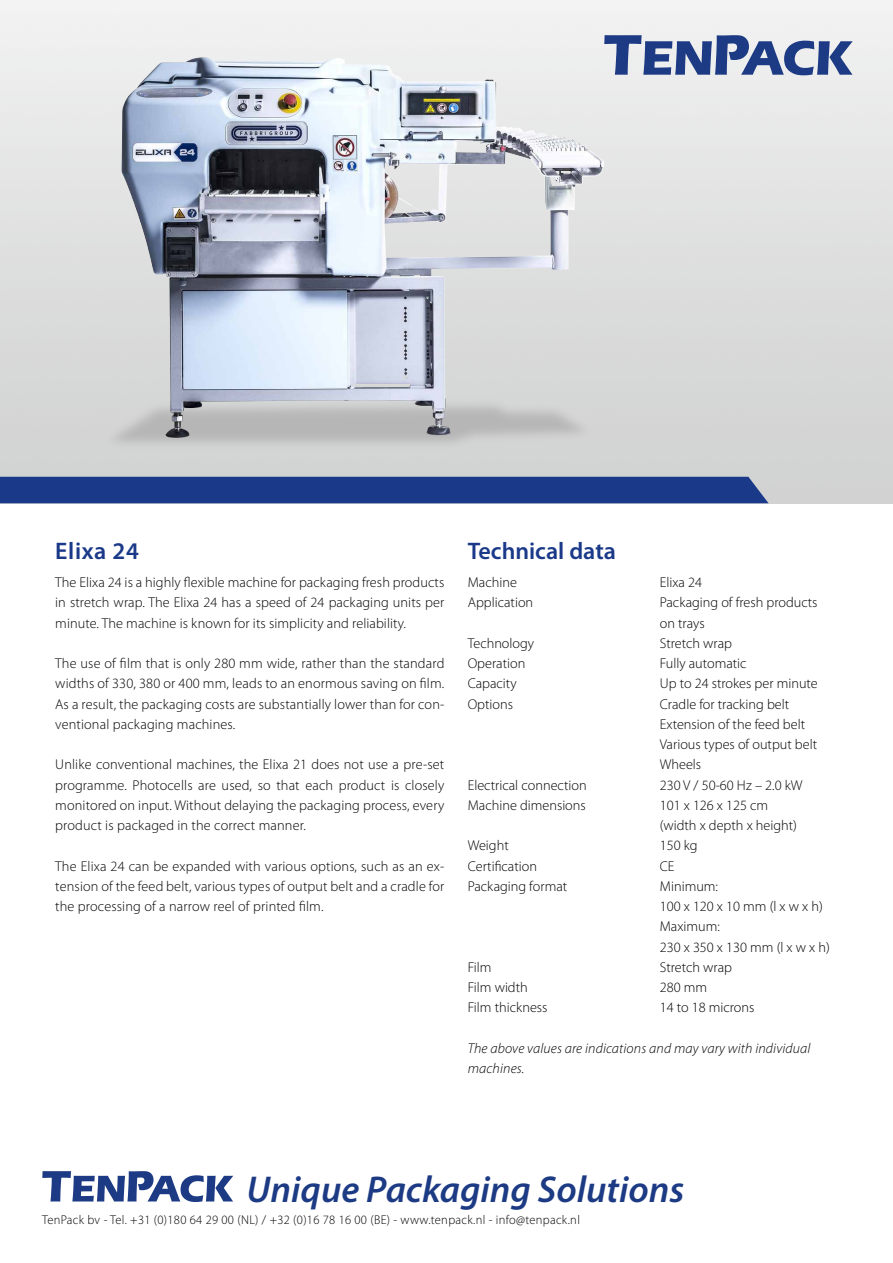
<style>
.page{position:relative;width:893px;height:1263px;background:#fff}
.page>*{position:absolute;margin:0;border:0;box-sizing:border-box;transform-origin:0 0}
.t1{font:italic 600 37.5px "Myriad Pro";color:#1d3b84}
.t2{font:600 24px "Myriad Pro";color:#1a3989}
.t3{font:300 14.25px/20.2px "Myriad Pro";color:#000;text-align:justify}
.t4{font:italic 300 14.25px/20.2px "Myriad Pro";letter-spacing:.01em;color:#000}
.t5{font:300 12.75px "Myriad Pro";letter-spacing:.025em;color:#000}
</style>
<div class="page">
<img style="left:32px;top:5px;width:586px;height:472px">
<div style="left:0;top:477px;width:769px;height:26px;background:#1a3989"></div>
<svg style="left:604px;top:35px;width:249px;height:40px"></svg>
<svg style="left:42px;top:1171px;width:191px;height:31px"></svg>
<h2 class="t2" style="left:55px;top:536px;width:85px">Elixa 24</h2>
<p class="t3" style="left:55px;top:572px;width:391px">The Elixa 24 is a highly flexible machine for packaging fresh products in stretch wrap. The Elixa 24 has a speed of 24 packaging units per minute. The machine is known for its simplicity and reliability.</p>
<p class="t3" style="left:55px;top:653px;width:391px">The use of film that is only 280 mm wide, rather than the standard widths of 330, 380 or 400 mm, leads to an enormous saving on film.<br>As a result, the packaging costs are substantially lower than for con&shy;ventional packaging machines.</p>
<p class="t3" style="left:55px;top:754px;width:391px">Unlike conventional machines, the Elixa 21 does not use a pre-set programme. Photocells are used, so that each product is closely monitored on input. Without delaying the packaging process, every product is packaged in the correct manner.</p>
<p class="t3" style="left:55px;top:856px;width:391px">The Elixa 24 can be expanded with various options, such as an ex&shy;tension of the feed belt, various types of output belt and a cradle for the processing of a narrow reel of printed film.</p>
<h2 class="t2" style="left:468px;top:536px;width:150px">Technical data</h2>
<p class="t3" style="left:468px;top:572px;width:51px">Machine</p>
<p class="t3" style="left:660px;top:572px;width:44px">Elixa 24</p>
<p class="t3" style="left:468px;top:592px;width:67px">Application</p>
<p class="t3" style="left:660px;top:592px;width:159px">Packaging of fresh products on trays</p>
<p class="t3" style="left:468px;top:633px;width:68px">Technology</p>
<p class="t3" style="left:660px;top:633px;width:74px">Stretch wrap</p>
<p class="t3" style="left:468px;top:653px;width:59px">Operation</p>
<p class="t3" style="left:660px;top:653px;width:88px">Fully automatic</p>
<p class="t3" style="left:468px;top:673px;width:51px">Capacity</p>
<p class="t3" style="left:660px;top:673px;width:160px">Up to 24 strokes per minute</p>
<p class="t3" style="left:468px;top:694px;width:47px">Options</p>
<p class="t3" style="left:660px;top:694px;width:159px;text-align:left">Cradle for tracking belt<br>Extension of the feed belt<br>Various types of output belt<br>Wheels</p>
<p class="t3" style="left:468px;top:775px;width:120px">Electrical connection</p>
<p class="t3" style="left:660px;top:775px;width:144px">230 V / 50-60 Hz – 2.0 kW</p>
<p class="t3" style="left:468px;top:795px;width:120px">Machine dimensions</p>
<p class="t3" style="left:660px;top:795px;width:139px">101 x 126 x 125 cm (width x depth x height)</p>
<p class="t3" style="left:468px;top:835px;width:42px">Weight</p>
<p class="t3" style="left:660px;top:835px;width:39px">150 kg</p>
<p class="t3" style="left:468px;top:856px;width:71px">Certification</p>
<p class="t3" style="left:660px;top:856px;width:16px">CE</p>
<p class="t3" style="left:468px;top:876px;width:101px">Packaging format</p>
<p class="t3" style="left:660px;top:876px;width:172px;text-align:left">Minimum:<br>100 x 120 x 10 mm (l x w x h)<br>Maximum:<br>230 x 350 x 130 mm (l x w x h)</p>
<p class="t3" style="left:468px;top:957px;width:25px">Film</p>
<p class="t3" style="left:660px;top:957px;width:74px">Stretch wrap</p>
<p class="t3" style="left:468px;top:977px;width:62px">Film width</p>
<p class="t3" style="left:660px;top:977px;width:49px">280 mm</p>
<p class="t3" style="left:468px;top:997px;width:81px">Film thickness</p>
<p class="t3" style="left:660px;top:997px;width:96px">14 to 18 microns</p>
<p class="t4" style="left:468px;top:1038px;width:344px">The above values are indications and may vary with individual machines.</p>
<h1 class="t1" style="left:247px;top:1165px;width:439px">Unique Packaging Solutions</h1>
<p class="t5" style="left:42px;top:1212px;width:539px">TenPack bv - Tel. +31 (0)180 64 29 00 (NL) / +32 (0)16 78 16 00 (BE) - www.tenpack.nl - info@tenpack.nl</p>
</div>
